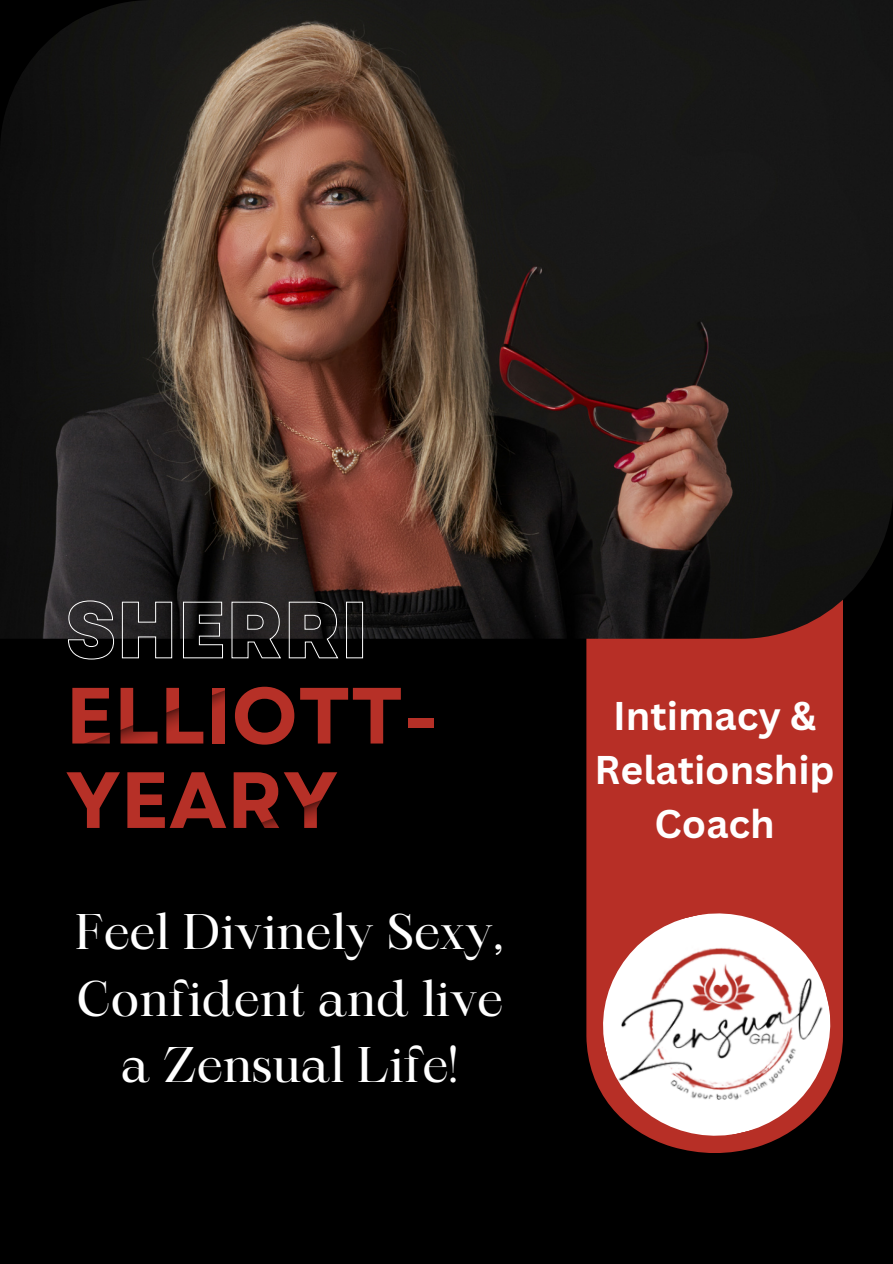
<style>
.page{position:relative;width:893px;height:1264px;background:#fff}
.page>*{position:absolute;margin:0;border:0;box-sizing:border-box;transform-origin:0 0}
.t1{font:700 79.5px/84.3px "Garet";color:#b63027}
.t2{font:48px/66.3px "Maharlika";color:#fff;text-align:center}
.t3{font:700 39px/54px "Canva Sans";color:#fff;text-align:center}
</style>
<div class="page">
<div style="left:0;top:0;width:892px;height:1263px;background:#000"></div>
<svg style="left:586px;top:650px;width:256px;height:502px;fill:#b72f26"></svg>
<img style="left:512px;top:638px;width:331px;height:12px">
<svg style="left:592px;top:902px;width:249px;height:244px;fill:#b72f26"></svg>
<img style="left:597px;top:929px;width:246px;height:190px">
<img style="left:0;top:0;width:892px;height:638px">
<svg style="left:67px;top:600px;width:296px;height:60px"></svg>
<p class="t1" style="left:66px;top:674px;width:375px">ELLIOTT-<br>YEARY</p>
<p class="t2" style="left:75px;top:903px;width:430px">Feel Divinely Sexy,<br>Confident and live a Zensual Life!</p>
<p class="t3" style="left:594px;top:688px;width:242px">Intimacy &amp;<br>Relationship<br>Coach</p>
</div>
